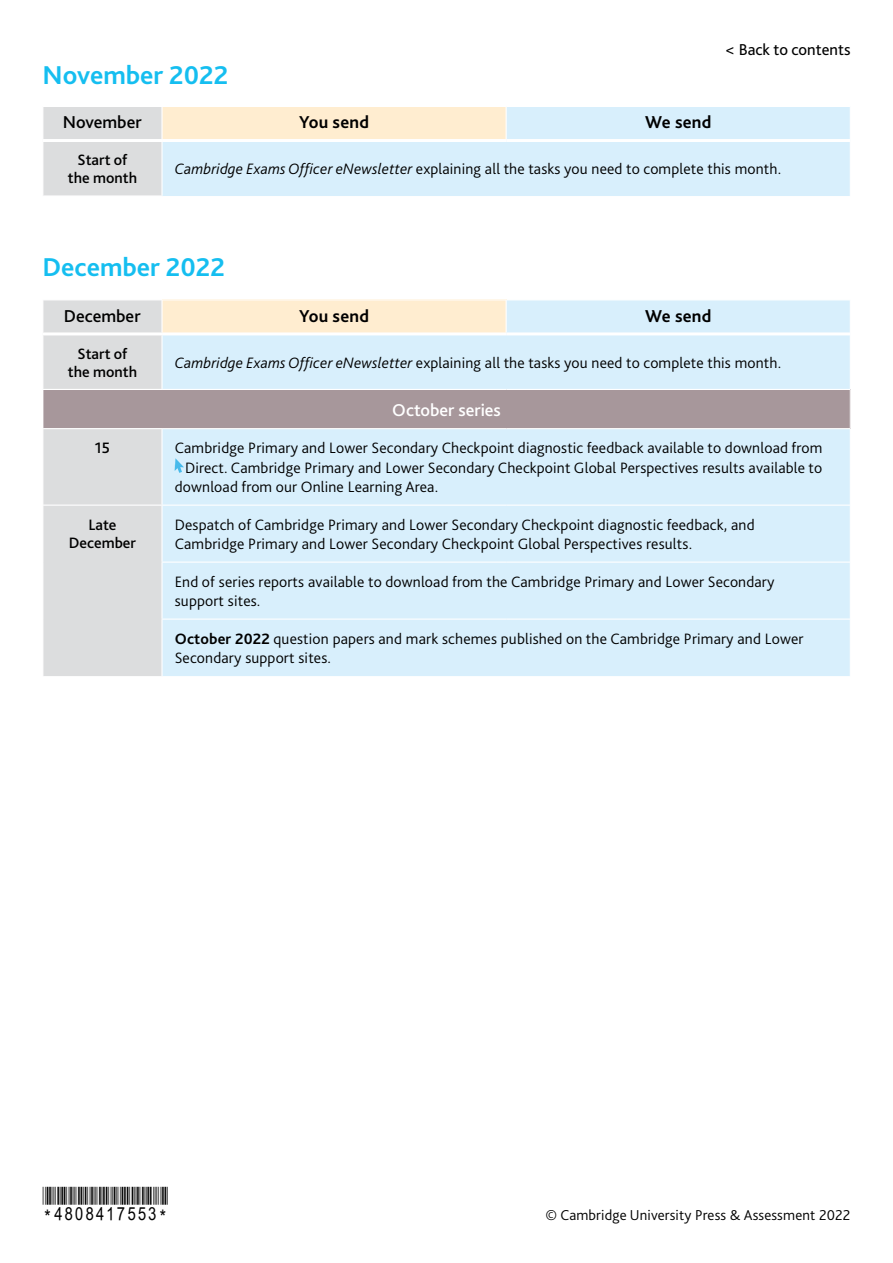
<style>
.page{position:relative;width:893px;height:1263px;background:#fff}
.page>*{position:absolute;margin:0;border:0;box-sizing:border-box;transform-origin:0 0}
.Monthly_diary_headin{font:700 27px "Bliss Pro";color:#15bef0}
.Monthly_diary_send_r{font:700 18px "Bliss Pro";letter-spacing:.01em;color:#000}
.Monthly_diary_header{font:500 18px "Bliss Pro";color:#000}
.Monthly_diary_headin-2{font:500 18px "Bliss Pro";color:#fff}
.Monthly_diary_headin-3{font:18px "ABCC39 Short Text";color:#000}
.Key_Links_heading{font:16.5px "Bliss Pro";color:#000}
.Monthly_diary_body_t{font:300 15.75px/19.5px "Bliss Pro";letter-spacing:.01em;color:#000}
.Dates{font:500 15.75px/18px "Bliss Pro";color:#000;text-align:center}
.t1{font:300 15px "Bliss Pro";letter-spacing:.01em;color:#000}
.s1{font-style:italic}
.s2{font-weight:700}
</style>
<div class="page">
<div style="left:44px;top:107px;width:117px;height:88px;background:#dcddde"></div>
<svg style="left:163px;top:107px;width:687px;height:89px;background:#dfeef3"></svg>
<hr style="left:506px;top:107px;width:1px;height:32px;background:#fff">
<hr style="left:43px;top:139px;width:119px;height:3px;background:#fff">
<hr style="left:162px;top:139px;width:344px;height:3px;background:#fff">
<hr style="left:506px;top:139px;width:344px;height:3px;background:#fff">
<div style="left:44px;top:301px;width:117px;height:88px;background:#dcddde"></div>
<div style="left:163px;top:301px;width:687px;height:375px;background:#d8effc"></div>
<div style="left:43px;top:389px;width:807px;height:40px;background:#a7979b"></div>
<div style="left:44px;top:429px;width:117px;height:247px;background:#dcddde"></div>
<hr style="left:506px;top:300px;width:1px;height:32px;background:#fff">
<hr style="left:43px;top:389px;width:119px;height:1px;background:#fff">
<hr style="left:162px;top:389px;width:344px;height:1px;background:#fff">
<hr style="left:506px;top:389px;width:344px;height:1px;background:#fff">
<hr style="left:43px;top:428px;width:119px;height:1px;background:#fff">
<hr style="left:162px;top:428px;width:344px;height:1px;background:#fff">
<hr style="left:506px;top:428px;width:344px;height:1px;background:#fff">
<hr style="left:43px;top:505px;width:119px;height:1px;background:#fff">
<hr style="left:161px;top:561px;width:345px;height:2px;background:#fff">
<hr style="left:506px;top:561px;width:344px;height:2px;background:#fff">
<hr style="left:161px;top:618px;width:345px;height:2px;background:#fff">
<hr style="left:506px;top:618px;width:344px;height:2px;background:#fff">
<hr style="left:43px;top:332px;width:119px;height:3px;background:#fff">
<hr style="left:162px;top:332px;width:344px;height:3px;background:#fff">
<hr style="left:506px;top:332px;width:344px;height:3px;background:#fff">
<hr style="left:162px;top:505px;width:344px;height:1px;background:#fff">
<hr style="left:506px;top:505px;width:344px;height:1px;background:#fff">
<hr style="left:43px;top:390px;width:1px;height:39px;background:#fff">
<svg style="left:175px;top:458px;width:9px;height:15px"></svg>
<p class="Key_Links_heading" style="left:726px;top:39px;width:126px">&lt; Back to contents</p>
<p class="Monthly_diary_headin" style="left:43px;top:59px;width:187px">November 2022</p>
<p class="Monthly_diary_header" style="left:63px;top:111px;width:80px">November</p>
<p class="Monthly_diary_send_r" style="left:299px;top:111px;width:71px">You send</p>
<p class="Monthly_diary_send_r" style="left:645px;top:111px;width:68px">We send</p>
<p class="Dates" style="left:68px;top:151px;width:71px">Start of the month</p>
<p class="Monthly_diary_body_t" style="left:175px;top:159px;width:608px"><span class="s1">Cambridge Exams Officer eNewsletter</span> explaining all the tasks you need to complete this month.</p>
<p class="Monthly_diary_headin" style="left:43px;top:250px;width:184px">December 2022</p>
<p class="Monthly_diary_header" style="left:64px;top:305px;width:78px">December</p>
<p class="Monthly_diary_send_r" style="left:299px;top:305px;width:71px">You send</p>
<p class="Monthly_diary_send_r" style="left:645px;top:305px;width:68px">We send</p>
<p class="Dates" style="left:68px;top:344px;width:71px">Start of the month</p>
<p class="Monthly_diary_body_t" style="left:175px;top:353px;width:608px"><span class="s1">Cambridge Exams Officer eNewsletter</span> explaining all the tasks you need to complete this month.</p>
<p class="Monthly_diary_headin-2" style="left:392px;top:399px;width:110px">October series</p>
<p class="Dates" style="left:95px;top:439px;width:17px">15</p>
<p class="Monthly_diary_body_t" style="left:175px;top:438px;width:649px">Cambridge Primary and Lower Secondary Checkpoint diagnostic feedback available to download from</p>
<p class="Monthly_diary_body_t" style="left:185px;top:458px;width:639px">Direct. Cambridge Primary and Lower Secondary Checkpoint Global Perspectives results available to</p>
<p class="Monthly_diary_body_t" style="left:175px;top:477px;width:265px">download from our Online Learning Area.</p>
<p class="Dates" style="left:69px;top:516px;width:69px">Late<br>December</p>
<p class="Monthly_diary_body_t" style="left:175px;top:515px;width:581px">Despatch of Cambridge Primary and Lower Secondary Checkpoint diagnostic feedback, and<br>Cambridge Primary and Lower Secondary Checkpoint Global Perspectives results.</p>
<p class="Monthly_diary_body_t" style="left:175px;top:572px;width:601px">End of series reports available to download from the Cambridge Primary and Lower Secondary support sites.</p>
<p class="Monthly_diary_body_t" style="left:175px;top:629px;width:630px"><span class="s2">October 2022</span> question papers and mark schemes published on the Cambridge Primary and Lower<br>Secondary support sites.</p>
<p class="Monthly_diary_headin-3" style="left:43px;top:1204px;width:127px">*4808417553*</p>
<p class="t1" style="left:545px;top:1206px;width:307px">© Cambridge University Press &amp; Assessment 2022</p>
</div>
